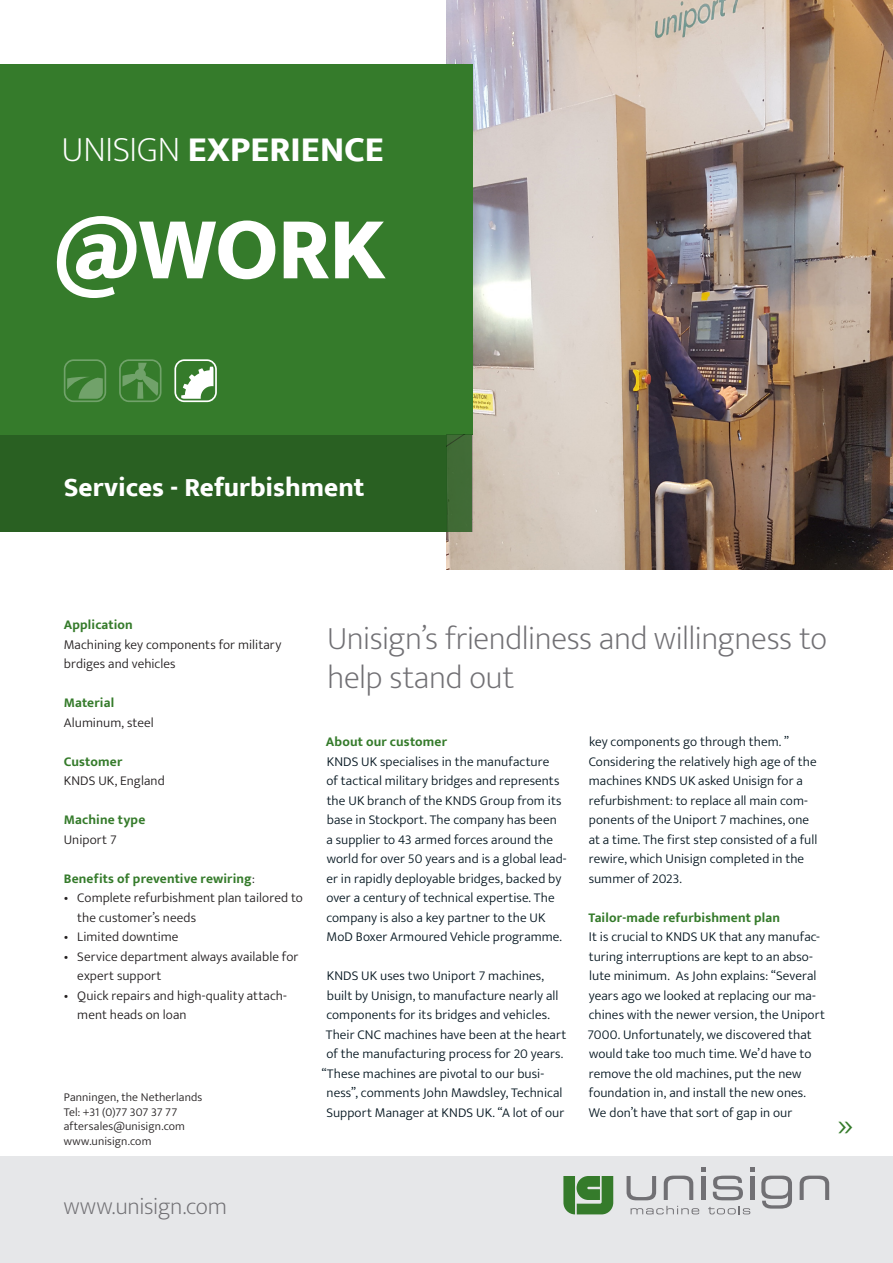
<style>
.page{position:relative;width:893px;height:1263px;background:#fff}
.page>*{position:absolute;margin:0;border:0;box-sizing:border-box;transform-origin:0 0}
.t1{font:800 90px "Ek Mukta";color:#fff}
.t2{font:800 36px "Ek Mukta";color:#fff}
.t3{font:200 36px "Ek Mukta";color:#357b2b}
.t4{font:200 33px/39px "Ek Mukta";letter-spacing:-.01em;color:#717074}
.Bewerkingstype{font:800 27px "Ek Mukta";color:#fff}
.t5{font:200 24px "Ek Mukta";letter-spacing:-.01em;color:#717074}
.t6{font:300 13.5px/19.5px "Ek Mukta";letter-spacing:.005em;color:#071822}
.t7{font:300 13.5px/19.5px "Ek Mukta";letter-spacing:.005em;color:#231f20}
.t8{font:700 13.5px "Ek Mukta";letter-spacing:.01em;color:#357b2b}
.t9{font:300 12px "Ek Mukta";letter-spacing:.01em;color:#231f20}
.s1{font-weight:200}
.s2{font-weight:300;color:#231f20}
</style>
<div class="page">
<img style="left:446px;top:0;width:447px;height:570px">
<div style="left:0;top:434px;width:446px;height:98px;background:#296022"></div>
<div style="left:0;top:1156px;width:893px;height:107px;background:#e6e7e9"></div>
<svg style="left:627px;top:1176px;width:29px;height:24px"></svg>
<hr style="left:701px;top:1176px;width:4px;height:24px;background:#717074">
<svg style="left:701px;top:1168px;width:4px;height:4px"></svg>
<hr style="left:750px;top:1176px;width:4px;height:24px;background:#717074">
<svg style="left:750px;top:1168px;width:4px;height:4px"></svg>
<svg style="left:713px;top:1175px;width:30px;height:25px"></svg>
<svg style="left:631px;top:1206px;width:68px;height:8px"></svg>
<svg style="left:708px;top:1206px;width:42px;height:8px"></svg>
<svg style="left:563px;top:1176px;width:50px;height:38px"></svg>
<svg style="left:664px;top:1175px;width:29px;height:25px"></svg>
<svg style="left:800px;top:1175px;width:29px;height:25px"></svg>
<svg style="left:761px;top:1175px;width:31px;height:33px"></svg>
<div style="left:0;top:64px;width:472px;height:370px;background:#357b2b"></div>
<svg style="left:64px;top:359px;width:42px;height:43px"></svg>
<svg style="left:174px;top:359px;width:43px;height:43px"></svg>
<svg style="left:119px;top:359px;width:43px;height:43px"></svg>
<svg style="left:446px;top:434px;width:26px;height:98px"></svg>
<p class="t2" style="left:62px;top:128px;width:323px"><span class="s1">UNISIGN</span> EXPERIENCE</p>
<p class="t1" style="left:53px;top:195px;width:334px">@WORK</p>
<p class="Bewerkingstype" style="left:64px;top:471px;width:302px">Services - Refurbishment</p>
<p class="t8" style="left:64px;top:617px;width:71px">Application</p>
<p class="t7" style="left:64px;top:634px;width:219px">Machining key components for military brdiges and vehicles</p>
<p class="t8" style="left:64px;top:695px;width:52px">Material</p>
<p class="t7" style="left:64px;top:712px;width:92px">Aluminum, steel</p>
<p class="t8" style="left:64px;top:753px;width:60px">Customer</p>
<p class="t7" style="left:64px;top:771px;width:103px">KNDS UK, England</p>
<p class="t8" style="left:64px;top:812px;width:83px">Machine type</p>
<p class="t7" style="left:64px;top:829px;width:54px">Uniport 7</p>
<p class="t8" style="left:64px;top:870px;width:192px">Benefits of preventive rewiring<span class="s2">:</span></p>
<p class="t7" style="left:77px;top:888px;width:227px;text-indent:-14px">• Complete refurbishment plan tailored to the customer’s needs</p>
<p class="t7" style="left:64px;top:927px;width:116px">• Limited downtime</p>
<p class="t7" style="left:77px;top:946px;width:223px;text-indent:-14px">• Service department always available for expert support</p>
<p class="t7" style="left:77px;top:985px;width:211px;text-indent:-14px">• Quick repairs and high-quality attach&shy;ment heads on loan</p>
<p class="t9" style="left:64px;top:1090px;width:140px">Panningen, the Netherlands</p>
<p class="t9" style="left:64px;top:1105px;width:115px">Tel: +31 (0)77 307 37 77</p>
<p class="t9" style="left:64px;top:1119px;width:123px">aftersales@unisign.com</p>
<p class="t9" style="left:64px;top:1133px;width:89px">www.unisign.com</p>
<h1 class="t4" style="left:327px;top:619px;width:501px">Unisign’s friendliness and willingness to help stand out</h1>
<p class="t8" style="left:326px;top:734px;width:123px">About our customer</p>
<p class="t6" style="left:326px;top:751px;width:242px">KNDS UK specialises in the manufacture<br>of tactical military bridges and represents the UK branch of the KNDS Group from its base in Stockport. The company has been<br>a supplier to 43 armed forces around the world for over 50 years and is a global lead&shy;er in rapidly deployable bridges, backed by over a century of technical expertise. The company is also a key partner to the UK MoD Boxer Armoured Vehicle programme.</p>
<p class="t6" style="left:327px;top:966px;width:219px">KNDS UK uses two Uniport 7 machines,</p>
<p class="t6" style="left:327px;top:985px;width:233px">built by Unisign, to manufacture nearly all</p>
<p class="t6" style="left:326px;top:1005px;width:225px">components for its bridges and vehicles.</p>
<p class="t6" style="left:326px;top:1024px;width:242px">Their CNC machines have been at the heart</p>
<p class="t6" style="left:326px;top:1044px;width:238px">of the manufacturing process for 20 years.</p>
<p class="t6" style="left:322px;top:1063px;width:224px">“These machines are pivotal to our busi-</p>
<p class="t6" style="left:327px;top:1083px;width:237px">ness”, comments John Mawdsley, Technical</p>
<p class="t6" style="left:326px;top:1102px;width:239px">Support Manager at KNDS UK. “A lot of our</p>
<p class="t6" style="left:589px;top:732px;width:201px">key components go through them. ”</p>
<p class="t6" style="left:589px;top:751px;width:230px">Considering the relatively high age of the machines KNDS UK asked Unisign for a refurbishment: to replace all main com&shy;ponents of the Uniport 7 machines, one at a time. The first step consisted of a full rewire, which Unisign completed in the summer of 2023.</p>
<p class="t8" style="left:588px;top:909px;width:193px">Tailor-made refurbishment plan</p>
<p class="t6" style="left:588px;top:927px;width:239px">It is crucial to KNDS UK that any manufac&shy;turing interruptions are kept to an abso&shy;lute minimum. As John explains: “Several years ago we looked at replacing our ma&shy;chines with the newer version, the Uniport 7000. Unfortunately, we discovered that would take too much time. We’d have to remove the old machines, put the new foundation in, and install the new ones.</p>
<p class="t6" style="left:589px;top:1102px;width:205px">We don’t have that sort of gap in our</p>
<p class="t3" style="left:838px;top:1096px;width:17px">»</p>
<p class="t5" style="left:64px;top:1187px;width:165px">www.unisign.com</p>
</div>
